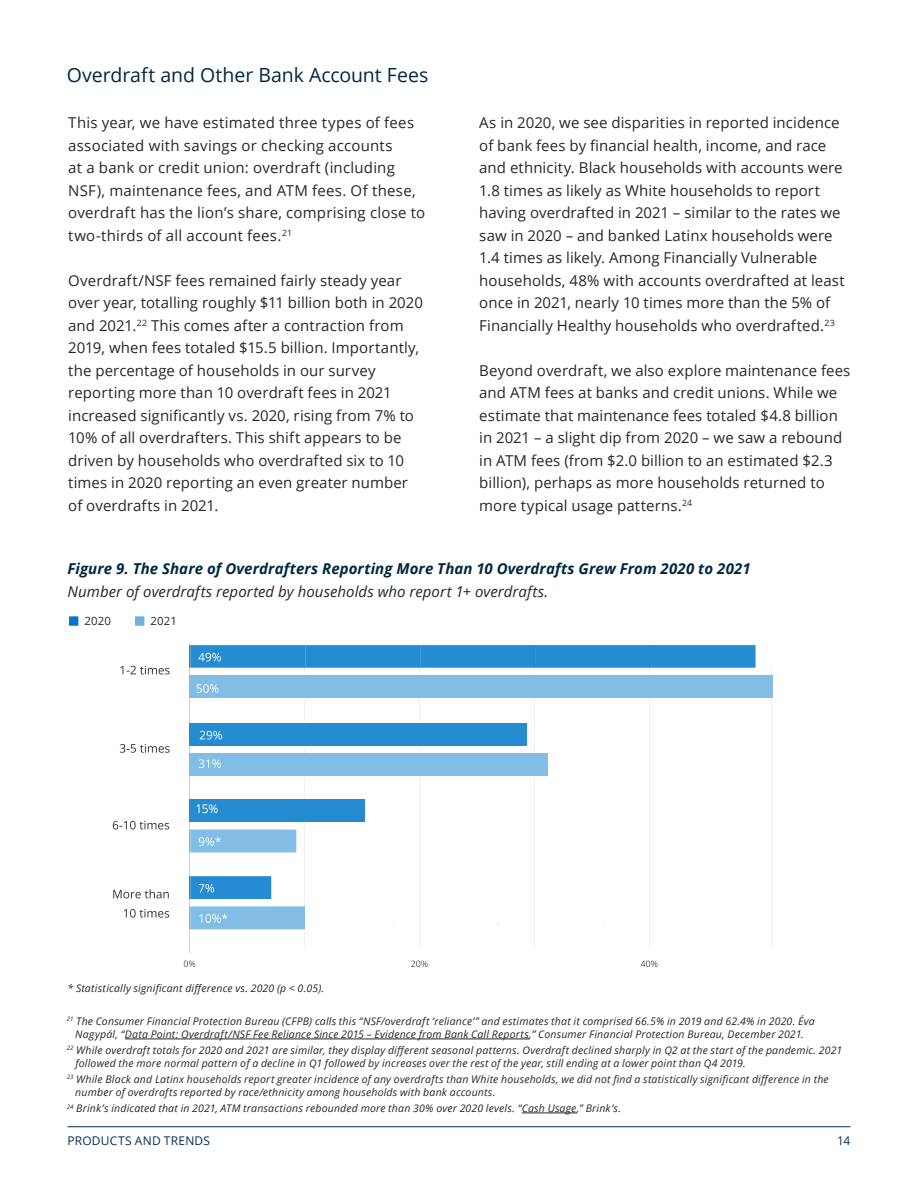
<style>
.page{position:relative;width:918px;height:1188px;background:#fff}
.page>*{position:absolute;margin:0;border:0;box-sizing:border-box;transform-origin:0 0}
.t1{font:19.5px "Open Sans";letter-spacing:-.005em;color:#002843}
.t2{font:15px/22.5px "Open Sans";letter-spacing:.005em;color:#282727}
.t3{font:italic 700 15px "Open Sans";letter-spacing:.01em;color:#002843}
.t4{font:italic 15px "Open Sans";letter-spacing:.005em;color:#282727}
.t5{font:12px "Open Sans";letter-spacing:.015em;color:#003057}
.t6{font:12px "Open Sans";color:#fff}
.t7{font:11.4px "Open Sans";letter-spacing:.01em;color:#282727}
.t8{font:italic 10.5px/13.5px "Open Sans";letter-spacing:.02em;color:#282727}
</style>
<div class="page">
<hr style="left:68px;top:1126px;width:782px;height:1px;background:#003057">
<hr style="left:125px;top:1039px;width:404px;height:1px;background:#282727">
<hr style="left:522px;top:1113px;width:55px;height:1px;background:#282727">
<hr style="left:190px;top:645px;width:1px;height:308px;background:#d1d1d1">
<svg style="left:184px;top:961px;width:11px;height:6px"></svg>
<hr style="left:304px;top:645px;width:1px;height:302px;background:#f0f0f0">
<hr style="left:419px;top:645px;width:1px;height:302px;background:#f0f0f0">
<svg style="left:411px;top:961px;width:17px;height:6px"></svg>
<hr style="left:534px;top:645px;width:1px;height:302px;background:#f0f0f0">
<hr style="left:649px;top:645px;width:1px;height:302px;background:#f0f0f0">
<svg style="left:641px;top:961px;width:16px;height:6px"></svg>
<hr style="left:771px;top:667px;width:1px;height:276px;background:#f0f0f0">
<svg style="left:189px;top:645px;width:567px;height:23px;background:#2a8ed1"></svg>
<div style="left:189px;top:830px;width:107px;height:22px;background:#82bde6"></div>
<svg style="left:189px;top:876px;width:82px;height:23px;background:#2c8fd2"></svg>
<svg style="left:189px;top:906px;width:116px;height:23px;background:#87bfe7"></svg>
<svg style="left:120px;top:666px;width:50px;height:8px"></svg>
<svg style="left:120px;top:744px;width:50px;height:9px"></svg>
<svg style="left:113px;top:821px;width:56px;height:9px"></svg>
<svg style="left:113px;top:889px;width:56px;height:29px"></svg>
<div style="left:69px;top:616px;width:9px;height:10px;background:#0078c7"></div>
<div style="left:135px;top:616px;width:9px;height:10px;background:#6eb0e0"></div>
<div style="left:189px;top:753px;width:359px;height:23px;background:#82bde6"></div>
<div style="left:189px;top:675px;width:583px;height:22px;background:#82bde6"></div>
<div style="left:189px;top:723px;width:337px;height:22px;background:#268cd1"></div>
<div style="left:189px;top:800px;width:175px;height:22px;background:#268cd1"></div>
<svg style="left:199px;top:759px;width:22px;height:9px"></svg>
<svg style="left:200px;top:731px;width:22px;height:9px"></svg>
<svg style="left:197px;top:684px;width:21px;height:9px"></svg>
<h1 class="t1" style="left:67px;top:62px;width:363px">Overdraft and Other Bank Account Fees</h1>
<p class="t2" style="left:68px;top:111px;width:359px">This year, we have estimated three types of fees associated with savings or checking accounts<br>at a bank or credit union: overdraft (including NSF), maintenance fees, and ATM fees. Of these, overdraft has the lion’s share, comprising close to two-thirds of all account fees.<sup>21</sup></p>
<p class="t2" style="left:68px;top:269px;width:356px">Overdraft/NSF fees remained fairly steady year over year, totalling roughly $11 billion both in 2020 and 2021.<sup>22</sup> This comes after a contraction from 2019, when fees totaled $15.5 billion. Importantly, the percentage of households in our survey reporting more than 10 overdraft fees in 2021 increased significantly vs. 2020, rising from 7% to 10% of all overdrafters. This shift appears to be driven by households who overdrafted six to 10 times in 2020 reporting an even greater number of overdrafts in 2021.</p>
<p class="t2" style="left:479px;top:111px;width:367px">As in 2020, we see disparities in reported incidence of bank fees by financial health, income, and race and ethnicity. Black households with accounts were 1.8 times as likely as White households to report having overdrafted in 2021 – similar to the rates we saw in 2020 – and banked Latinx households were 1.4 times as likely. Among Financially Vulnerable households, 48% with accounts overdrafted at least once in 2021, nearly 10 times more than the 5% of Financially Healthy households who overdrafted.<sup>23</sup></p>
<p class="t2" style="left:479px;top:359px;width:373px">Beyond overdraft, we also explore maintenance fees and ATM fees at banks and credit unions. While we estimate that maintenance fees totaled $4.8 billion in 2021 – a slight dip from 2020 – we saw a rebound in ATM fees (from $2.0 billion to an estimated $2.3 billion), perhaps as more households returned to more typical usage patterns.<sup>24</sup></p>
<p class="t3" style="left:68px;top:558px;width:685px">Figure 9. The Share of Overdrafters Reporting More Than 10 Overdrafts Grew From 2020 to 2021</p>
<p class="t4" style="left:68px;top:581px;width:482px">Number of overdrafts reported by households who report 1+ overdrafts.</p>
<p class="t7" style="left:85px;top:613px;width:28px">2020</p>
<p class="t7" style="left:151px;top:613px;width:28px">2021</p>
<p class="t6" style="left:195px;top:801px;width:24px">15%</p>
<p class="t8" style="left:68px;top:981px;width:258px">* Statistically significant difference vs. 2020 (p &lt; 0.05).</p>
<p class="t8" style="left:67px;top:1014px;width:749px;text-align:center"><sup>21</sup> The Consumer Financial Protection Bureau (CFPB) calls this “NSF/overdraft ‘reliance’” and estimates that it comprised 66.5% in 2019 and 62.4% in 2020. Éva<br>Nagypál, “Data Point: Overdraft/NSF Fee Reliance Since 2015 – Evidence from Bank Call Reports,” Consumer Financial Protection Bureau, December 2021.</p>
<p class="t8" style="left:75px;top:1043px;width:768px;text-indent:-9px"><sup>22</sup> While overdraft totals for 2020 and 2021 are similar, they display different seasonal patterns. Overdraft declined sharply in Q2 at the start of the pandemic. 2021 followed the more normal pattern of a decline in Q1 followed by increases over the rest of the year, still ending at a lower point than Q4 2019.</p>
<p class="t8" style="left:75px;top:1072px;width:755px;text-indent:-9px"><sup>23</sup> While Black and Latinx households report greater incidence of any overdrafts than White households, we did not find a statistically significant difference in the number of overdrafts reported by race/ethnicity among households with bank accounts.</p>
<p class="t8" style="left:67px;top:1101px;width:556px"><sup>24</sup> Brink’s indicated that in 2021, ATM transactions rebounded more than 30% over 2020 levels. “Cash Usage,” Brink’s.</p>
<p class="t5" style="left:68px;top:1133px;width:144px">PRODUCTS AND TRENDS</p>
<p class="t5" style="left:837px;top:1133px;width:15px">14</p>
</div>
